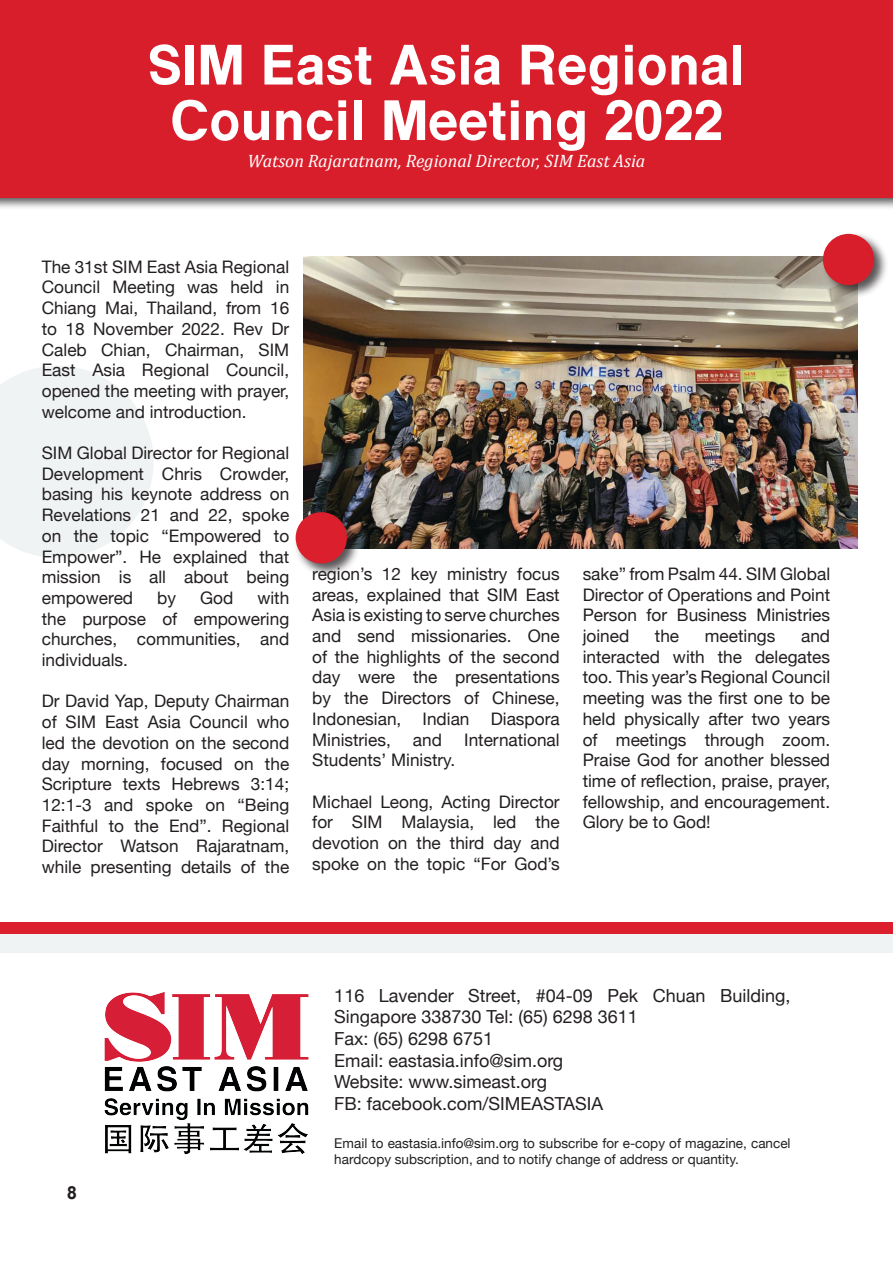
<style>
.page{position:relative;width:893px;height:1263px;background:#fff}
.page>*{position:absolute;margin:0;border:0;box-sizing:border-box;transform-origin:0 0}
.t1{font:700 55.5px "Gr Helvetica";color:#fff}
.t2{font:18px/21.6px "Helvetica Neue";color:#231f20}
.t3{font:italic 18px "Cambria";color:#fff}
.t4{font:700 18px "Gr Helvetica";color:#231f20}
.t5{font:17.25px/20.7px "Helvetica Neue";color:#231f20;text-align:justify}
.t6{font:13.5px/16.2px "Helvetica Neue";color:#231f20}
</style>
<div class="page">
<div style="left:0;top:922px;width:893px;height:25px;background:#db1f2c"></div>
<svg style="left:0;top:366px;width:153px;height:192px"></svg>
<div style="left:0;top:935px;width:893px;height:18px;background:#f0f3f4"></div>
<div style="left:0;top:0;width:893px;height:210px;background:#231f20;opacity:.75"></div>
<div style="left:0;top:0;width:893px;height:198px;background:#d81e2b"></div>
<img style="left:303px;top:256px;width:555px;height:292px">
<img style="left:104px;top:992px;width:205px;height:163px">
<div style="left:821px;top:232px;width:67px;height:67px;background:#231f20;opacity:.75"></div>
<div style="left:823px;top:234px;width:51px;height:51px;background:#d81e2b;border-radius:50%"></div>
<div style="left:294px;top:510px;width:67px;height:67px;background:#231f20;opacity:.75"></div>
<div style="left:296px;top:512px;width:51px;height:51px;background:#db1f2c;border-radius:50%"></div>
<div style="left:558px;top:451px;width:17px;height:17px;background:#e4a378;border-radius:50%"></div>
<p class="t1" style="left:148px;top:36px;width:598px">SIM East Asia Regional</p>
<p class="t1" style="left:170px;top:91px;width:555px">Council Meeting 2022</p>
<p class="t3" style="left:248px;top:150px;width:399px">Watson Rajaratnam, Regional Director, SIM East Asia</p>
<p class="t5" style="left:42px;top:257px;width:249px">The 31st SIM East Asia Regional Council Meeting was held in Chiang Mai, Thailand, from 16 to 18 November 2022. Rev Dr Caleb Chian, Chairman, SIM East Asia Regional Council, opened the meeting with prayer, welcome and introduction.</p>
<p class="t5" style="left:42px;top:444px;width:249px">SIM Global Director for Regional Development Chris Crowder, basing his keynote address on Revelations 21 and 22, spoke on the topic “Empowered to Empower”. He explained that mission is all about being empowered</p>
<p class="t5" style="left:157px;top:588px;width:20px">by</p>
<p class="t5" style="left:200px;top:588px;width:35px">God</p>
<p class="t5" style="left:42px;top:588px;width:249px;text-indent:216px">with the purpose of empowering churches, communities, and individuals.</p>
<p class="t5" style="left:42px;top:692px;width:249px">Dr David Yap, Deputy Chairman of SIM East Asia Council who led the devotion on the second day morning, focused on the Scripture texts Hebrews 3:14; 12:1-3 and spoke on “Being Faithful to the End”. Regional Director Watson Rajaratnam, while presenting details of the</p>
<p class="t5" style="left:312px;top:564px;width:249px">region’s 12 key ministry focus areas, explained that SIM East Asia is existing to serve churches and send missionaries. One of the highlights of the second day were the presentations by the Directors of Chinese, Indonesian, Indian Diaspora Ministries,</p>
<p class="t5" style="left:413px;top:730px;width:31px">and</p>
<p class="t5" style="left:464px;top:730px;width:97px">International</p>
<p class="t5" style="left:312px;top:751px;width:145px">Students’ Ministry.</p>
<p class="t5" style="left:312px;top:792px;width:249px">Michael Leong, Acting Director for SIM Malaysia, led the devotion on the third day and spoke on the topic “For God’s</p>
<p class="t5" style="left:583px;top:564px;width:249px">sake” from Psalm 44. SIM Global Director of Operations and Point Person for Business Ministries joined</p>
<p class="t5" style="left:583px;top:626px;width:249px;text-indent:218px">and interacted with the delegates too. This year’s Regional Council meeting was the first one to be held physically after two years of meetings through zoom.<br>Praise God for another blessed time of reflection, praise, prayer, fellowship, and encouragement.<br>Glory be to God!</p>
<p class="t5" style="left:655px;top:626px;width:26px">the</p>
<p class="t5" style="left:705px;top:626px;width:72px">meetings</p>
<p class="t4" style="left:67px;top:1183px;width:11px">8</p>
<p class="t2" style="left:334px;top:986px;width:458px">116 Lavender Street, #04-09 Pek Chuan Building,<br>Singapore 338730 Tel: (65) 6298 3611</p>
<p class="t2" style="left:334px;top:1029px;width:160px">Fax: (65) 6298 6751</p>
<p class="t2" style="left:334px;top:1050px;width:230px">Email: eastasia.info@sim.org</p>
<p class="t2" style="left:334px;top:1072px;width:214px">Website: www.simeast.org</p>
<p class="t2" style="left:334px;top:1094px;width:270px">FB: facebook.com/SIMEASTASIA</p>
<p class="t6" style="left:334px;top:1135px;width:458px">Email to eastasia.info@sim.org to subscribe for e-copy of magazine, cancel hardcopy subscription, and to notify change of address or quantity.</p>
</div>
